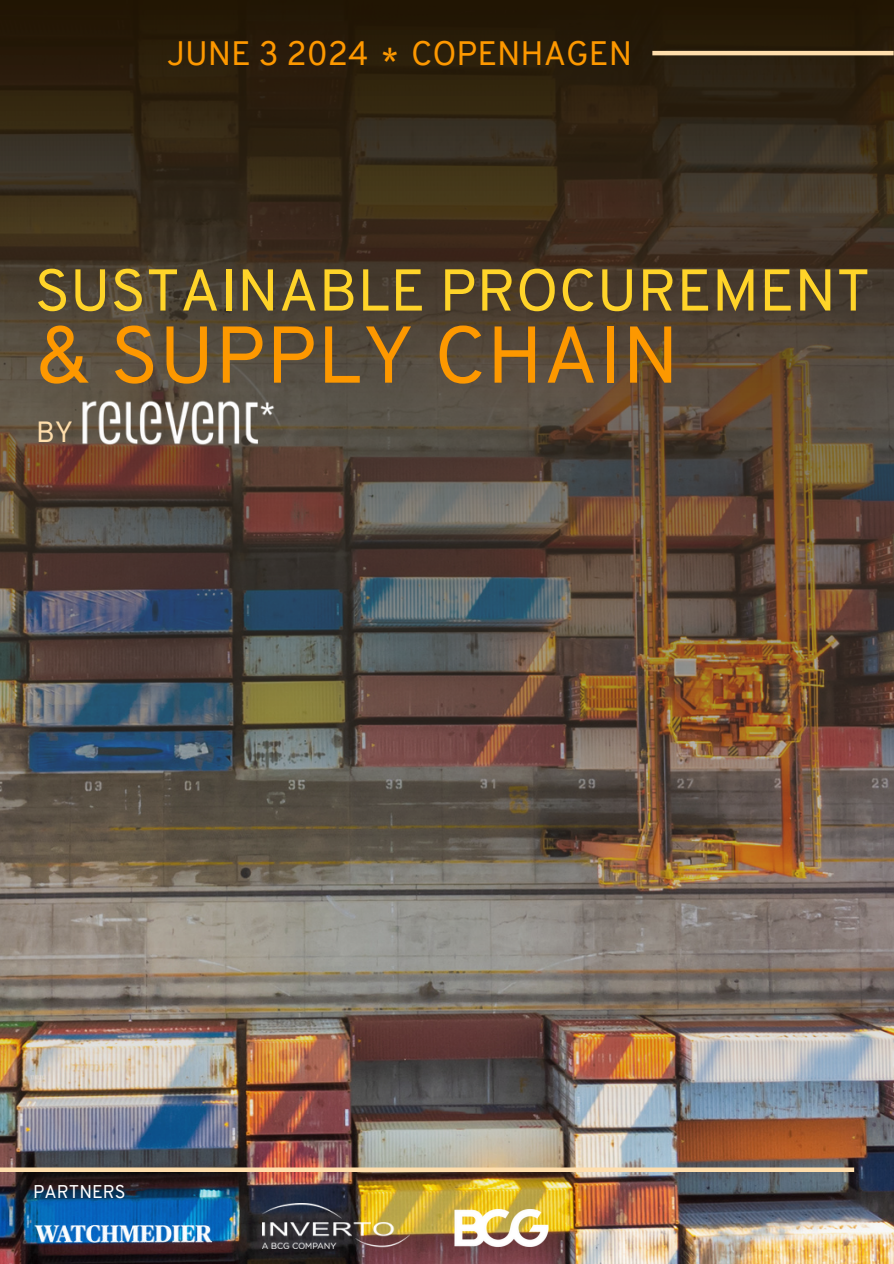
<style>
.page{position:relative;width:894px;height:1264px;background:#fff}
.page>*{position:absolute;margin:0;border:0;box-sizing:border-box;transform-origin:0 0}
.t1{font:80.25px "Overpass";letter-spacing:.005em;color:#fd9800}
.t2{font:58.8px "Overpass";color:#ffd429}
.t3{font:33px "Overpass";color:#fd9800}
.t4{font:28.5px "Overpass";color:#ffdeac}
.t5{font:18px "Overpass";color:#fff}
</style>
<div class="page">
<img style="left:0;top:0;width:893px;height:1263px">
<hr style="left:652px;top:51px;width:241px;height:4px;background:#ffdeac">
<svg style="left:0;top:1167px;width:853px;height:4px;background:#efd0a4"></svg>
<img style="left:76px;top:398px;width:200px;height:49px">
<img style="left:263px;top:1203px;width:146px;height:45px">
<img style="left:35px;top:1217px;width:189px;height:39px">
<img style="left:446px;top:1199px;width:110px;height:57px">
<p class="t3" style="left:167px;top:30px;width:203px">JUNE 3 2024</p>
<p class="t3" style="left:411px;top:30px;width:222px">COPENHAGEN</p>
<p class="t3" style="left:381px;top:37px;width:19px">*</p>
<p class="t2" style="left:35px;top:248px;width:837px">SUSTAINABLE PROCUREMENT</p>
<h1 class="t1" style="left:36px;top:297px;width:644px">&amp; SUPPLY CHAIN</h1>
<p class="t4" style="left:36px;top:412px;width:38px">BY</p>
<p class="t5" style="left:33px;top:1178px;width:94px">PARTNERS</p>
</div>
